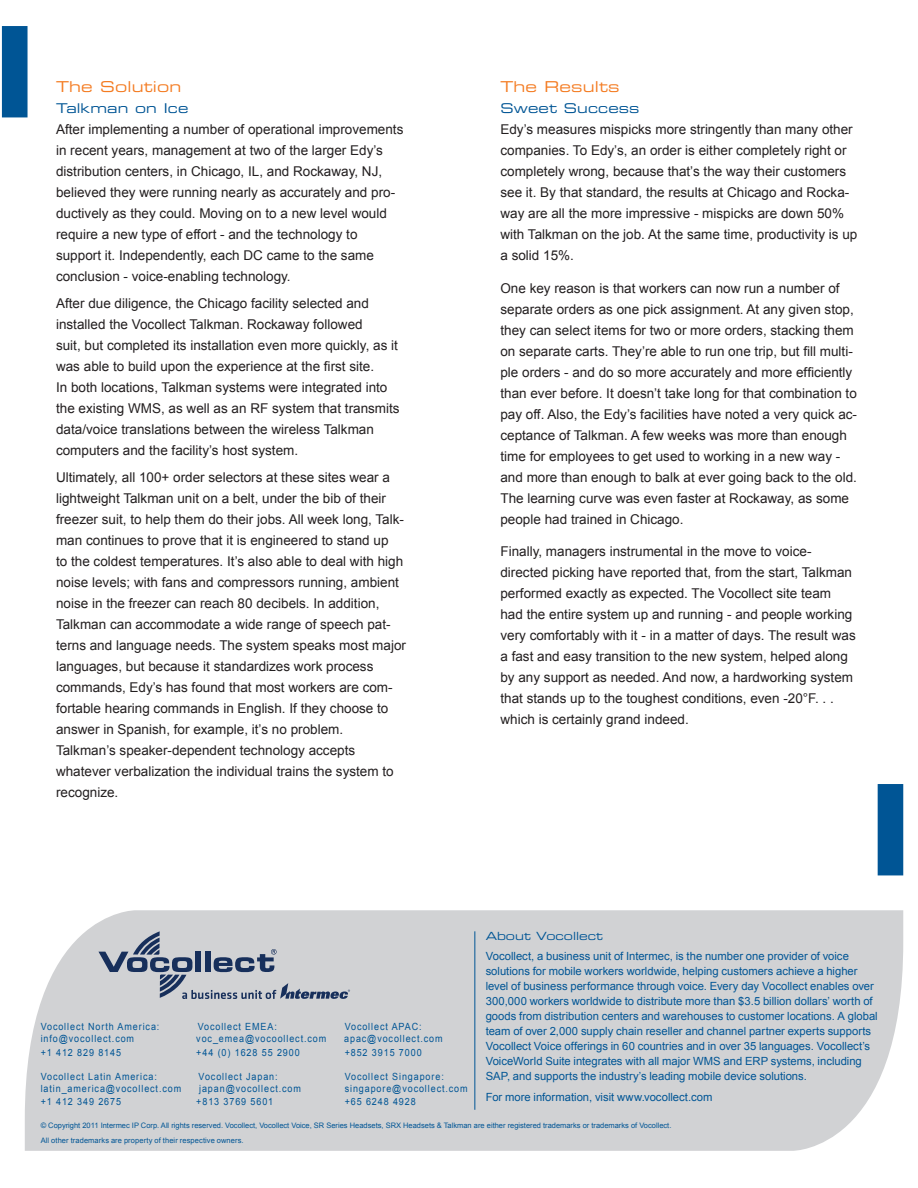
<style>
.page{position:relative;width:918px;height:1188px;background:#fff}
.page>*{position:absolute;margin:0;border:0;box-sizing:border-box;transform-origin:0 0}
.t1{font:15px "Eurostile LT Std Ex 2";letter-spacing:.01em;color:#f47b21}
.body_Copy{font:13.5px/21px "Arial";color:#231f20}
.t2{font:13.5px "Eurostile LT Std Ex 2";letter-spacing:.01em;color:#005595}
.t3{font:11.25px/15px "Arial";color:#005595}
.t4{font:11.25px "Eurostile LT Std Ex 2";color:#005595}
.Body_2{font:9.9px "Arial";letter-spacing:.1em;color:#005595;scale:.91 1}
.t5{font:7.5px "Arial";color:#005595}
</style>
<div class="page">
<div style="left:3px;top:27px;width:24px;height:90px;background:#005595"></div>
<div style="left:2px;top:26px;width:26px;height:91px;border:2px solid #005595"></div>
<div style="left:878px;top:784px;width:25px;height:91px;background:#005595"></div>
<div style="left:25px;top:910px;width:878px;height:241px;background:#d1d2d4"></div>
<hr style="left:474px;top:931px;width:1px;height:179px;background:#005595">
<svg style="left:98px;top:931px;width:252px;height:68px;background:#b0b5be"></svg>
<p class="t1" style="left:56px;top:77px;width:127px">The Solution</p>
<p class="t2" style="left:56px;top:99px;width:134px">Talkman on Ice</p>
<p class="body_Copy" style="left:56px;top:119px;width:349px">After implementing a number of operational improvements in recent years, management at two of the larger Edy’s distribution centers, in Chicago, IL, and Rockaway, NJ,</p>
<p class="body_Copy" style="left:56px;top:182px;width:341px">believed they were running nearly as accurately and pro&shy;ductively as they could. Moving on to a new level would require a new type of effort - and the technology to</p>
<p class="body_Copy" style="left:56px;top:245px;width:319px">support it. Independently, each DC came to the same conclusion - voice-enabling technology.</p>
<p class="body_Copy" style="left:56px;top:293px;width:314px">After due diligence, the Chicago facility selected and installed the Vocollect Talkman. Rockaway followed</p>
<p class="body_Copy" style="left:56px;top:335px;width:343px">suit, but completed its installation even more quickly, as it was able to build upon the experience at the first site.</p>
<p class="body_Copy" style="left:56px;top:377px;width:345px">In both locations, Talkman systems were integrated into the existing WMS, as well as an RF system that transmits data/voice translations between the wireless Talkman</p>
<p class="body_Copy" style="left:56px;top:440px;width:244px">computers and the facility’s host system.</p>
<p class="body_Copy" style="left:56px;top:467px;width:349px">Ultimately, all 100+ order selectors at these sites wear a lightweight Talkman unit on a belt, under the bib of their freezer suit, to help them do their jobs. All week long, Talk&shy;man continues to prove that it is engineered to stand up<br>to the coldest temperatures. It’s also able to deal with high noise levels; with fans and compressors running, ambient</p>
<p class="body_Copy" style="left:56px;top:593px;width:351px">noise in the freezer can reach 80 decibels. In addition, Talkman can accommodate a wide range of speech pat&shy;terns and language needs. The system speaks most major languages, but because it standardizes work process</p>
<p class="body_Copy" style="left:56px;top:677px;width:338px">commands, Edy’s has found that most workers are com&shy;fortable hearing commands in English. If they choose to answer in Spanish, for example, it’s no problem.</p>
<p class="body_Copy" style="left:56px;top:740px;width:339px">Talkman’s speaker-dependent technology accepts whatever verbalization the individual trains the system to recognize.</p>
<p class="t1" style="left:500px;top:77px;width:121px">The Results</p>
<p class="t2" style="left:500px;top:99px;width:141px">Sweet Success</p>
<p class="body_Copy" style="left:500px;top:119px;width:358px">Edy’s measures mispicks more stringently than many other companies. To Edy’s, an order is either completely right or completely wrong, because that’s the way their customers see it. By that standard, the results at Chicago and Rocka&shy;way are all the more impressive - mispicks are down 50% with Talkman on the job. At the same time, productivity is up a solid 15%.</p>
<p class="body_Copy" style="left:500px;top:278px;width:358px">One key reason is that workers can now run a number of separate orders as one pick assignment. At any given stop, they can select items for two or more orders, stacking them on separate carts. They’re able to run one trip, but fill multi&shy;ple orders - and do so more accurately and more efficiently than ever before. It doesn’t take long for that combination to pay off. Also, the Edy’s facilities have noted a very quick ac&shy;ceptance of Talkman. A few weeks was more than enough time for employees to get used to working in a new way - and more than enough to balk at ever going back to the old.<br>The learning curve was even faster at Rockaway, as some people had trained in Chicago.</p>
<p class="body_Copy" style="left:500px;top:541px;width:357px">Finally, managers instrumental in the move to voice&shy;directed picking have reported that, from the start, Talkman performed exactly as expected. The Vocollect site team had the entire system up and running - and people working very comfortably with it - in a matter of days. The result was a fast and easy transition to the new system, helped along by any support as needed. And now, a hardworking system that stands up to the toughest conditions, even -20°F. . . which is certainly grand indeed.</p>
<p class="t4" style="left:486px;top:928px;width:119px">About Vocollect</p>
<p class="t3" style="left:486px;top:949px;width:394px">Vocollect, a business unit of Intermec, is the number one provider of voice solutions for mobile workers worldwide, helping customers achieve a higher level of business performance through voice. Every day Vocollect enables over 300,000 workers worldwide to distribute more than $3.5 billion dollars’ worth of goods from distribution centers and warehouses to customer locations. A global team of over 2,000 supply chain reseller and channel partner experts supports Vocollect Voice offerings in 60 countries and in over 35 languages. Vocollect’s VoiceWorld Suite integrates with all major WMS and ERP systems, including SAP, and supports the industry’s leading mobile device solutions.</p>
<p class="t3" style="left:486px;top:1089px;width:228px">For more information, visit www.vocollect.com</p>
<p class="t5" style="left:41px;top:1120px;width:632px">© Copyright 2011 Intermec IP Corp. All rights reserved. Vocollect, Vocollect Voice, SR Series Headsets, SRX Headsets &amp; Talkman are either registered trademarks or trademarks of Vocollect.</p>
<p class="t5" style="left:41px;top:1135px;width:205px">All other trademarks are property of their respective owners.</p>
<p class="Body_2" style="left:41px;top:1020px;width:132px">Vocollect North America:</p>
<p class="Body_2" style="left:198px;top:1020px;width:88px">Vocollect EMEA:</p>
<p class="Body_2" style="left:345px;top:1020px;width:86px">Vocollect APAC:</p>
<p class="Body_2" style="left:41px;top:1032px;width:104px">info@vocollect.com</p>
<p class="Body_2" style="left:196px;top:1032px;width:144px">voc_emea@vocoollect.com</p>
<p class="Body_2" style="left:344px;top:1032px;width:110px">apac@vocollect.com</p>
<p class="Body_2" style="left:41px;top:1046px;width:90px">+1 412 829 8145</p>
<p class="Body_2" style="left:196px;top:1046px;width:115px">+44 (0) 1628 55 2900</p>
<p class="Body_2" style="left:345px;top:1046px;width:86px">+852 3915 7000</p>
<p class="Body_2" style="left:41px;top:1070px;width:129px">Vocollect Latin America:</p>
<p class="Body_2" style="left:199px;top:1070px;width:88px">Vocollect Japan:</p>
<p class="Body_2" style="left:345px;top:1070px;width:110px">Vocollect Singapore:</p>
<p class="Body_2" style="left:41px;top:1082px;width:156px">latin_america@vocollect.com</p>
<p class="Body_2" style="left:199px;top:1082px;width:113px">japan@vocollect.com</p>
<p class="Body_2" style="left:345px;top:1082px;width:137px">singapore@vocollect.com</p>
<p class="Body_2" style="left:41px;top:1095px;width:90px">+1 412 349 2675</p>
<p class="Body_2" style="left:196px;top:1095px;width:86px">+813 3769 5601</p>
<p class="Body_2" style="left:345px;top:1095px;width:80px">+65 6248 4928</p>
</div>
